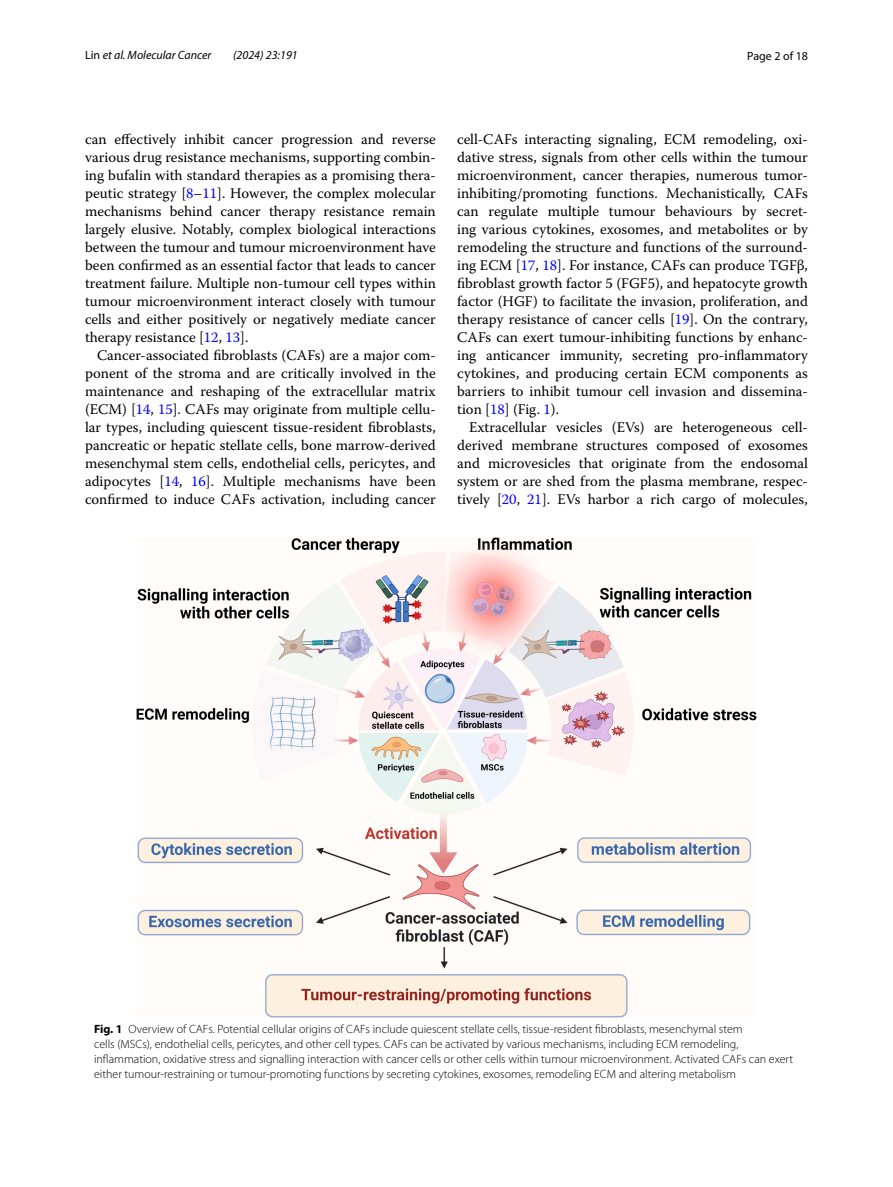
<style>
.page{position:relative;width:893px;height:1187px;background:#fff}
.page>*{position:absolute;margin:0;border:0;box-sizing:border-box;transform-origin:0 0}
.t1{font:14.7px/18px "Warnock Pro";color:#000;text-align:justify}
.t2{font:300 12px/15px "Myriad Pro";color:#000}
.t3{font:italic 12px "Myriad Pro";color:#000}
.t4{font:12px "Myriad Pro";color:#000}
.s1{font-style:normal}
.s2{color:#00f}
.s3{font-weight:700}
</style>
<div class="page">
<img style="left:136px;top:537px;width:621px;height:480px">
<p class="t3" style="left:85px;top:48px;width:128px"><span class="s1">Lin</span> et al. Molecular Cancer</p>
<p class="t3" style="left:233px;top:48px;width:66px">(2024) 23:191</p>
<p class="t4" style="left:747px;top:48px;width:62px">Page 2 of 18</p>
<p class="t1" style="left:85px;top:130px;width:352px">can effectively inhibit cancer progression and reverse various drug resistance mechanisms, supporting combin&shy;ing bufalin with standard therapies as a promising thera&shy;peutic strategy [<span class="s2">8</span>–<span class="s2">11</span>]. However, the complex molecular mechanisms behind cancer therapy resistance remain largely elusive. Notably, complex biological interactions between the tumour and tumour microenvironment have been confirmed as an essential factor that leads to cancer treatment failure. Multiple non-tumour cell types within tumour microenvironment interact closely with tumour cells and either positively or negatively mediate cancer therapy resistance [<span class="s2">12</span>, <span class="s2">13</span>].</p>
<p class="t1" style="left:85px;top:346px;width:352px;text-indent:12px">Cancer-associated fibroblasts (CAFs) are a major com&shy;ponent of the stroma and are critically involved in the maintenance and reshaping of the extracellular matrix (ECM) [<span class="s2">14</span>, <span class="s2">15</span>]. CAFs may originate from multiple cellu&shy;lar types, including quiescent tissue-resident fibroblasts, pancreatic or hepatic stellate cells, bone marrow-derived mesenchymal stem cells, endothelial cells, pericytes, and adipocytes [<span class="s2">14</span>, <span class="s2">16</span>]. Multiple mechanisms have been confirmed to induce CAFs activation, including cancer</p>
<p class="t1" style="left:457px;top:130px;width:352px">cell-CAFs interacting signaling, ECM remodeling, oxi&shy;dative stress, signals from other cells within the tumour microenvironment, cancer therapies, numerous tumor&shy;inhibiting/promoting functions. Mechanistically, CAFs can regulate multiple tumour behaviours by secret&shy;ing various cytokines, exosomes, and metabolites or by remodeling the structure and functions of the surround&shy;ing ECM [<span class="s2">17</span>, <span class="s2">18</span>]. For instance, CAFs can produce TGFβ, fibroblast growth factor 5 (FGF5), and hepatocyte growth factor (HGF) to facilitate the invasion, proliferation, and therapy resistance of cancer cells [<span class="s2">19</span>]. On the contrary, CAFs can exert tumour-inhibiting functions by enhanc&shy;ing anticancer immunity, secreting pro-inflammatory cytokines, and producing certain ECM components as barriers to inhibit tumour cell invasion and dissemina&shy;tion [<span class="s2">18</span>] (Fig. <span class="s2">1</span>).</p>
<p class="t1" style="left:457px;top:418px;width:352px;text-indent:12px">Extracellular vesicles (EVs) are heterogeneous cell&shy;derived membrane structures composed of exosomes and microvesicles that originate from the endosomal system or are shed from the plasma membrane, respec&shy;tively [<span class="s2">20</span>, <span class="s2">21</span>]. EVs harbor a rich cargo of molecules,</p>
<p class="t2" style="left:94px;top:1021px;width:700px"><span class="s3">Fig. 1</span> Overview of CAFs. Potential cellular origins of CAFs include quiescent stellate cells, tissue-resident fibroblasts, mesenchymal stem<br>cells (MSCs), endothelial cells, pericytes, and other cell types. CAFs can be activated by various mechanisms, including ECM remodeling, inflammation, oxidative stress and signalling interaction with cancer cells or other cells within tumour microenvironment. Activated CAFs can exert either tumour-restraining or tumour-promoting functions by secreting cytokines, exosomes, remodeling ECM and altering metabolism</p>
</div>
